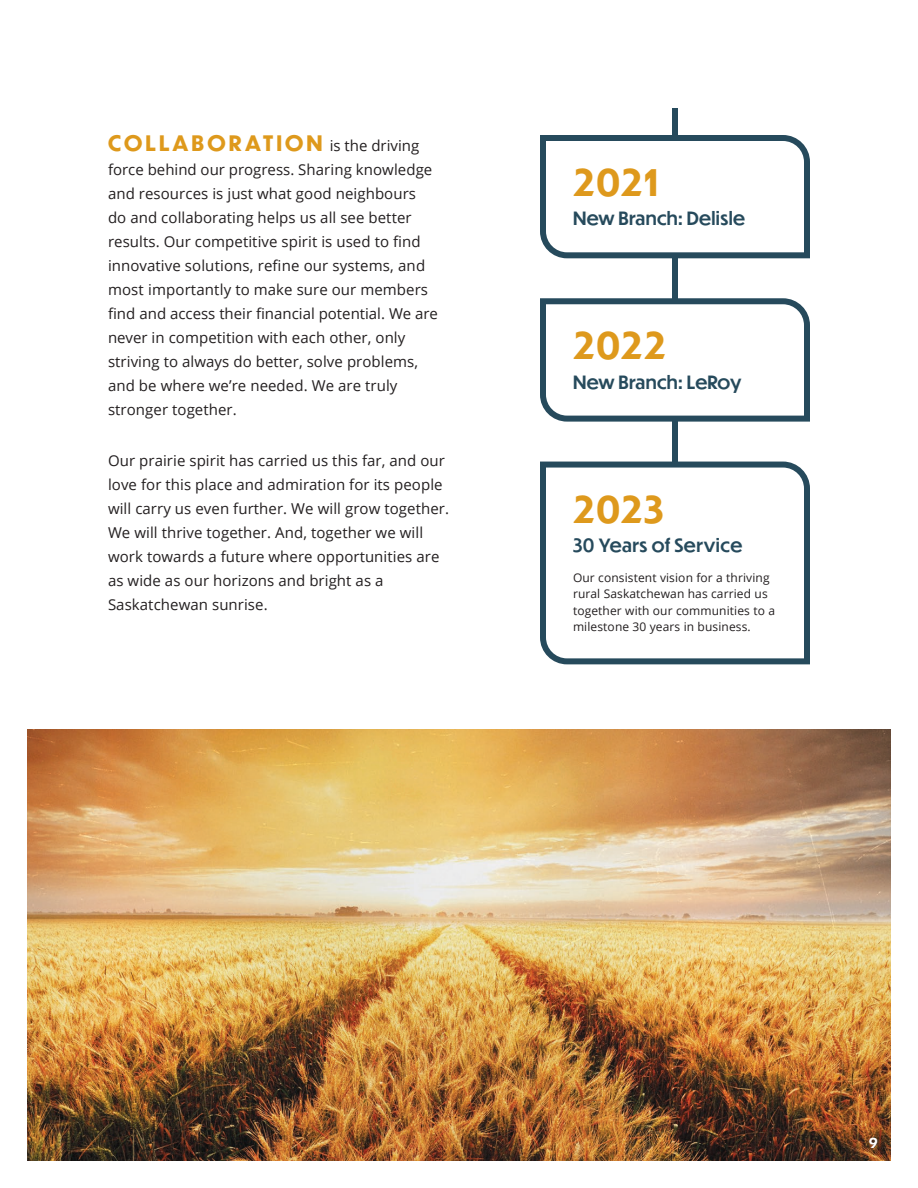
<style>
.page{position:relative;width:918px;height:1188px;background:#fff}
.page>*{position:absolute;margin:0;border:0;box-sizing:border-box;transform-origin:0 0}
.t1{font:700 36px "Dunbar Tall";letter-spacing:.04em;color:#de991c}
.t2{font:700 21px "Dunbar Tall";letter-spacing:.15em;color:#de991c}
.t3{font:500 18px "Dunbar Tall";letter-spacing:.02em;color:#264a5c}
.t4{font:15px/24px "Open Sans";letter-spacing:.005em;color:#231f20}
.t5{font:700 13.5px "Dunbar Tall";color:#fff}
.t6{font:12px/16.5px "Open Sans";letter-spacing:.01em;color:#231f20}
.s1{font-family:"Open Sans";font-weight:400;font-size:15px;color:#231f20}
</style>
<div class="page">
<img style="left:27px;top:729px;width:864px;height:432px">
<div style="left:672px;top:108px;width:6px;height:539px;background:#264a5c"></div>
<svg style="left:540px;top:135px;width:270px;height:124px"></svg>
<svg style="left:540px;top:298px;width:270px;height:124px"></svg>
<svg style="left:540px;top:461px;width:270px;height:204px"></svg>
<h2 class="t2" style="left:108px;top:128px;width:313px">COLLABORATION <span class="s1">is the driving</span></h2>
<p class="t4" style="left:108px;top:158px;width:332px">force behind our progress. Sharing knowledge and resources is just what good neighbours do and collaborating helps us all see better results. Our competitive spirit is used to find innovative solutions, refine our systems, and most importantly to make sure our members find and access their financial potential. We are never in competition with each other, only striving to always do better, solve problems, and be where we’re needed. We are truly stronger together.</p>
<p class="t4" style="left:108px;top:449px;width:343px">Our prairie spirit has carried us this far, and our love for this place and admiration for its people will carry us even further. We will grow together.<br>We will thrive together. And, together we will work towards a future where opportunities are as wide as our horizons and bright as a Saskatchewan sunrise.</p>
<h1 class="t1" style="left:573px;top:156px;width:87px">2021</h1>
<p class="t3" style="left:573px;top:205px;width:174px">New Branch: Delisle</p>
<h1 class="t1" style="left:573px;top:319px;width:94px">2022</h1>
<p class="t3" style="left:573px;top:369px;width:170px">New Branch: LeRoy</p>
<h1 class="t1" style="left:573px;top:483px;width:92px">2023</h1>
<p class="t3" style="left:573px;top:532px;width:171px">30 Years of Service</p>
<p class="t6" style="left:573px;top:569px;width:204px">Our consistent vision for a thriving rural Saskatchewan has carried us together with our communities to a milestone 30 years in business.</p>
<p class="t5" style="left:869px;top:1133px;width:10px">9</p>
</div>
